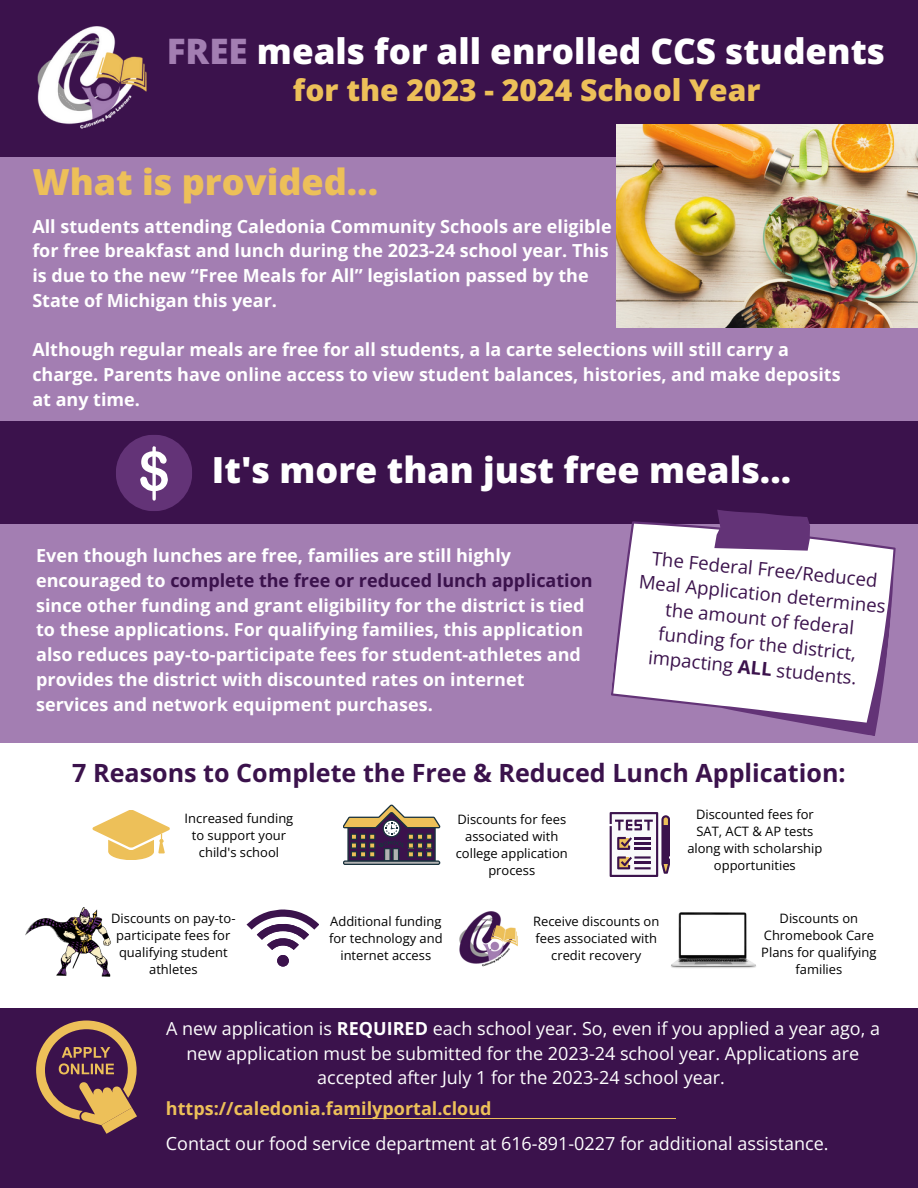
<style>
.page{position:relative;width:918px;height:1188px;background:#3b124c}
.page>*{position:absolute;margin:0;border:0;box-sizing:border-box;transform-origin:0 0}
.t1{font:800 36px "Open Sans";color:#fff}
.t2{font:800 36px "Open Sans";color:#edc059}
.t3{font:800 35.1px "Open Sans";color:#fff}
.t4{font:800 30px "Open Sans";color:#edc059}
.t5{font:700 25.05px "Open Sans";color:#3b124c}
.t6{font:18.6px/24.8px "Open Sans";color:#3b124c;text-align:center}
.t7{font:700 18px/24.8px "Open Sans";color:#fff}
.t8{font:18px/24.8px "Open Sans";color:#fff;text-align:center}
.t9{font:700 18px "Open Sans";color:#edc059}
.t10{font:12.9px/16.8px "Open Sans";color:#000;text-align:center}
.s1{color:#a37eb2}
.s2{color:#3b124c}
.s3{font-weight:700}
</style>
<div class="page">
<div style="left:0;top:213px;width:918px;height:795px;background:#fff"></div>
<div style="left:0;top:158px;width:918px;height:585px;background:#a37eb2"></div>
<img style="left:37px;top:26px;width:110px;height:103px">
<svg style="left:36px;top:1021px;width:101px;height:113px"></svg>
<img style="left:616px;top:124px;width:302px;height:204px">
<svg style="left:92px;top:810px;width:78px;height:50px"></svg>
<svg style="left:247px;top:910px;width:72px;height:57px"></svg>
<div style="left:277px;top:955px;width:12px;height:12px;background:#3b124c;border-radius:50%"></div>
<svg style="left:343px;top:805px;width:97px;height:60px"></svg>
<div style="left:0;top:422px;width:918px;height:102px;background:#3b124c"></div>
<div style="left:116px;top:435px;width:76px;height:76px;background:#633377;border-radius:50%"></div>
<svg style="left:140px;top:446px;width:28px;height:55px"></svg>
<svg style="left:611px;top:510px;width:285px;height:226px;fill:#fff"></svg>
<img style="left:459px;top:911px;width:59px;height:56px">
<svg style="left:610px;top:812px;width:60px;height:65px"></svg>
<img style="left:25px;top:907px;width:86px;height:70px">
<img style="left:671px;top:913px;width:85px;height:55px">
<hr style="left:349px;top:1118px;width:326px;height:1px;background:#edc059">
<h2 class="t3" style="left:167px;top:26px;width:720px"><span class="s1">FREE</span> meals for all enrolled CCS students</h2>
<h3 class="t4" style="left:293px;top:69px;width:469px">for the 2023 - 2024 School Year</h3>
<h1 class="t2" style="left:32px;top:156px;width:347px">What is provided...</h1>
<p class="t7" style="left:32px;top:213px;width:581px">All students attending Caledonia Community Schools are eligible for free breakfast and lunch during the 2023-24 school year. This is due to the new “Free Meals for All” legislation passed by the State of Michigan this year.</p>
<p class="t7" style="left:32px;top:337px;width:810px">Although regular meals are free for all students, a la carte selections will still carry a charge. Parents have online access to view student balances, histories, and make deposits at any time.</p>
<h1 class="t1" style="left:212px;top:444px;width:581px">It's more than just free meals...</h1>
<p class="t7" style="left:36px;top:543px;width:558px">Even though lunches are free, families are still highly encouraged to <span class="s2">complete the free or reduced lunch application </span>since other funding and grant eligibility for the district is tied to these applications. For qualifying families, this application also reduces pay-to-participate fees for student-athletes and provides the district with discounted rates on internet services and network equipment purchases.</p>
<p class="t6" style="left:654px;top:545px;width:228px;rotate:6deg">The Federal Free/Reduced</p>
<p class="t6" style="left:655px;top:595px;width:211px;rotate:6deg">the amount of federal funding for the district, impacting <span class="s3">ALL</span> students.</p>
<p class="t6" style="left:640px;top:568px;width:249px;rotate:6deg">Meal Application determines</p>
<h3 class="t5" style="left:72px;top:756px;width:775px">7 Reasons to Complete the Free &amp; Reduced Lunch Application:</h3>
<p class="t10" style="left:185px;top:810px;width:110px">Increased funding to support your child's school</p>
<p class="t10" style="left:111px;top:910px;width:126px">Discounts on pay-to&shy;participate fees for qualifying student athletes</p>
<p class="t10" style="left:329px;top:913px;width:115px">Additional funding for technology and internet access</p>
<p class="t10" style="left:456px;top:811px;width:114px">Discounts for fees associated with college application process</p>
<p class="t10" style="left:533px;top:913px;width:128px">Receive discounts on fees associated with credit recovery</p>
<p class="t10" style="left:687px;top:805px;width:137px">Discounted fees for<br>SAT, ACT &amp; AP tests along with scholarship opportunities</p>
<p class="t10" style="left:761px;top:910px;width:117px">Discounts on<br>Chromebook Care<br>Plans for qualifying families</p>
<p class="t8" style="left:166px;top:1015px;width:715px">A new application is <span class="s3">REQUIRED</span> each school year. So, even if you applied a year ago, a new application must be submitted for the 2023-24 school year. Applications are accepted after July 1 for the 2023-24 school year.</p>
<p class="t9" style="left:166px;top:1095px;width:327px">https://caledonia.familyportal.cloud</p>
<p class="t8" style="left:166px;top:1130px;width:664px">Contact our food service department at 616-891-0227 for additional assistance.</p>
</div>
